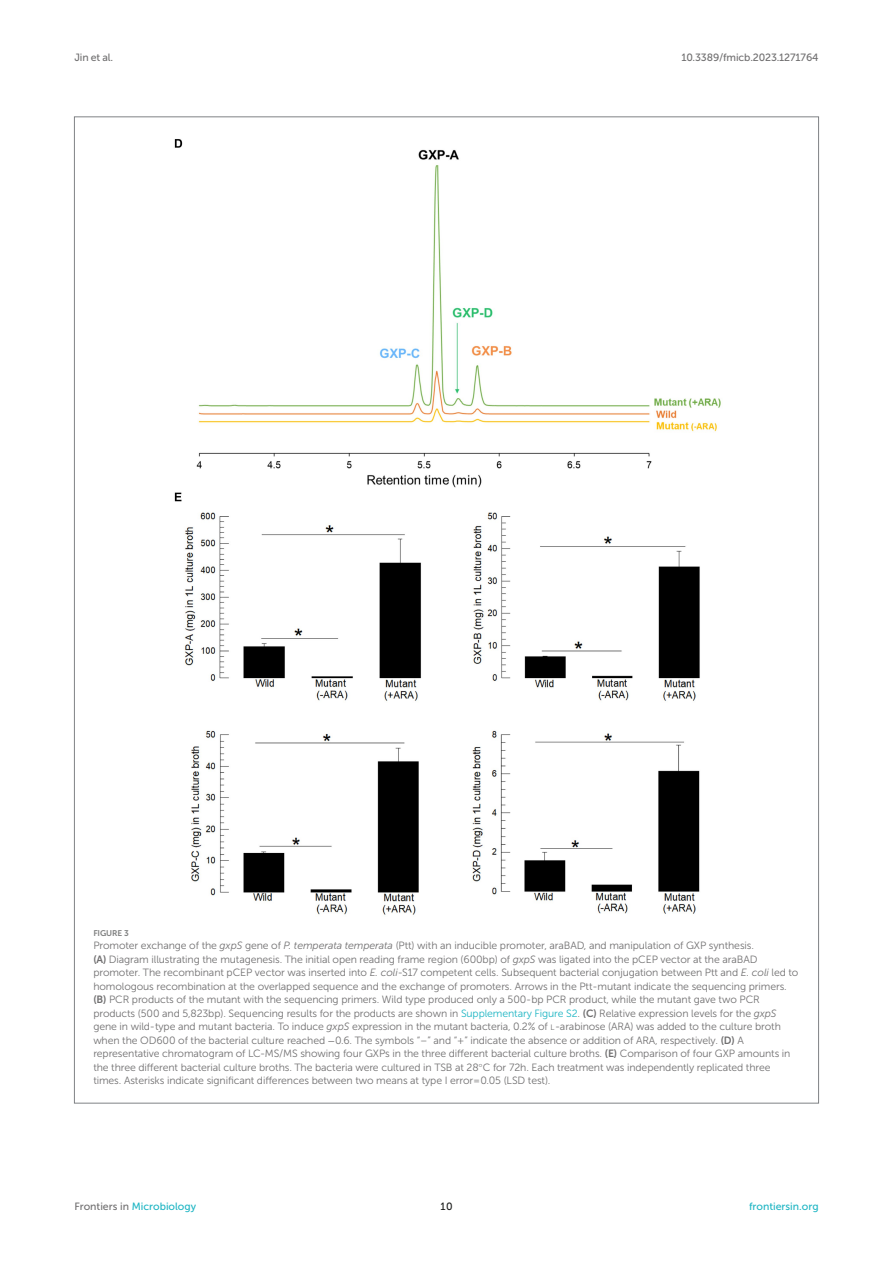
<style>
.page{position:relative;width:893px;height:1263px;background:#fff}
.page>*{position:absolute;margin:0;border:0;box-sizing:border-box;transform-origin:0 0}
.FIG_LEG{font:10.5px/13.5px "Museo Sans 300";letter-spacing:-.01em;color:#706f70}
.t1{font:10.5px "Museo Sans 500";color:#1db5c3}
.t2{font:10.5px "Museo Sans 500";letter-spacing:-.015em;color:#706f70}
.t3{font:10.5px "Museo Sans 500";color:#1b1c1b}
.FIG_HD{font:8.25px "Museo Sans 700";letter-spacing:-.01em;color:#7e7f7f}
.s1{font-style:italic}
.s2{font-family:"Museo Sans 700"}
.s3{color:#1db5c3}
.s4{font-size:7.8px}
.s5{font-family:"STIX General"}
.s6{font-family:"STIX"}
.s7{color:#706f70}
</style>
<div class="page">
<img style="left:174px;top:139px;width:547px;height:776px">
<p class="t2" style="left:74px;top:51px;width:40px">Jin et al.</p>
<p class="t2" style="left:681px;top:51px;width:139px">10.3389/fmicb.2023.1271764</p>
<p class="FIG_HD" style="left:93px;top:928px;width:37px">FIGURE 3</p>
<p class="FIG_LEG" style="left:93px;top:939px;width:707px">Promoter exchange of the <span class="s1">gxpS</span> gene of <span class="s1">P. temperata temperata</span> (Ptt) with an inducible promoter, araBAD, and manipulation of GXP synthesis.<br><span class="s2">(A)</span> Diagram illustrating the mutagenesis. The initial open reading frame region (600 bp) of <span class="s1">gxpS</span> was ligated into the pCEP vector at the araBAD promoter. The recombinant pCEP vector was inserted into <span class="s1">E. coli</span>-S17 competent cells. Subsequent bacterial conjugation between Ptt and <span class="s1">E. coli</span> led to homologous recombination at the overlapped sequence and the exchange of promoters. Arrows in the Ptt-mutant indicate the sequencing primers. <span class="s2">(B)</span> PCR products of the mutant with the sequencing primers. Wild type produced only a 500-bp PCR product, while the mutant gave two PCR products (500 and 5,823 bp). Sequencing results for the products are shown in <span class="s3">Supplementary Figure S2</span>. <span class="s2">(C)</span> Relative expression levels for the <span class="s1">gxpS </span>gene in wild-type and mutant bacteria. To induce <span class="s1">gxpS</span> expression in the mutant bacteria, 0.2% of <span class="s4">l</span>-arabinose (ARA) was added to the culture broth when the OD600 of the bacterial culture reached <span class="s5">−</span>0.6. The symbols “–” and “+” indicate the absence or addition of ARA, respectively. <span class="s2">(D)</span> A representative chromatogram of LC-MS/MS showing four GXPs in the three different bacterial culture broths. <span class="s2">(E)</span> Comparison of four GXP amounts in the three different bacterial culture broths. The bacteria were cultured in TSB at 28<span class="s6">°</span>C for 72 h. Each treatment was independently replicated three times. Asterisks indicate significant differences between two means at type I error = 0.05 (LSD test).</p>
<p class="t1" style="left:74px;top:1200px;width:123px"><span class="s7">Frontiers in</span> Microbiology</p>
<p class="t3" style="left:440px;top:1200px;width:14px">10</p>
<p class="t1" style="left:749px;top:1200px;width:71px">frontiersin.org</p>
</div>
